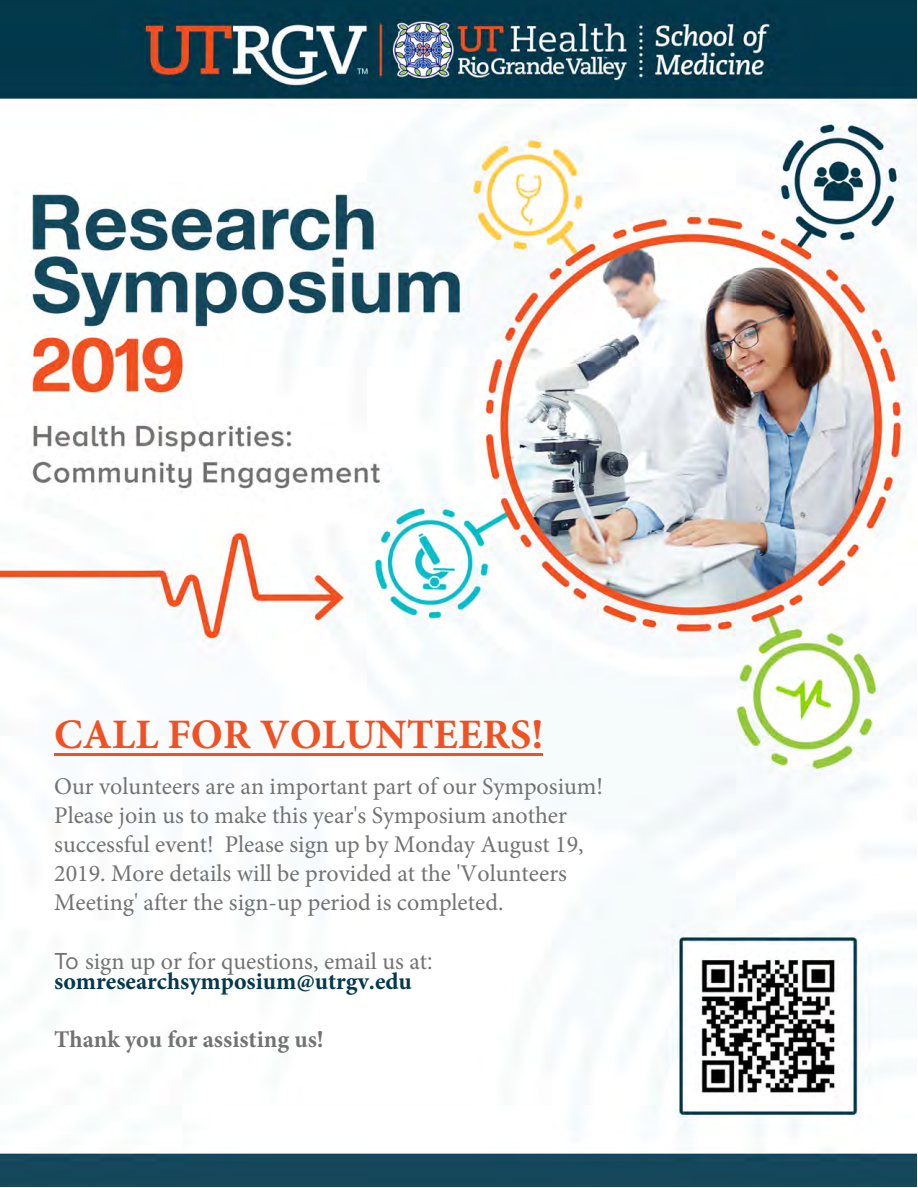
<style>
.page{position:relative;width:918px;height:1188px;background:#fff}
.page>*{position:absolute;margin:0;border:0;box-sizing:border-box;transform-origin:0 0}
.t1{font:700 42px "Minion Pro";color:#f05123}
.t2{font:24px/28.8px "Minion Pro";color:#727272}
.t3{font:700 24px "Minion Pro";color:#727272}
.s1{font-family:"Proxima Nova A"}
.s2{font-weight:700;color:#04384b}
</style>
<div class="page">
<img style="left:0;top:0;width:917px;height:1187px">
<hr style="left:55px;top:753px;width:488px;height:3px;background:#f05123">
<p class="t1" style="left:54px;top:705px;width:491px">CALL FOR VOLUNTEERS!</p>
<p class="t2" style="left:54px;top:772px;width:550px">Our volunteers are an important part of our Symposium!<br>Please join us to make this year's Symposium another successful event! Please sign up by Monday August 19, 2019. More details will be provided at the 'Volunteers Meeting' after the sign-up period is completed.</p>
<p class="t2" style="left:54px;top:952px;width:380px;line-height:20.1px"><span class="s1">To</span> sign up or for questions, email us at<span class="s1">: </span><span class="s2">somresearchsymposium@utrgv.edu</span></p>
<p class="t3" style="left:54px;top:1022px;width:271px">Thank you for assisting us!</p>
</div>
